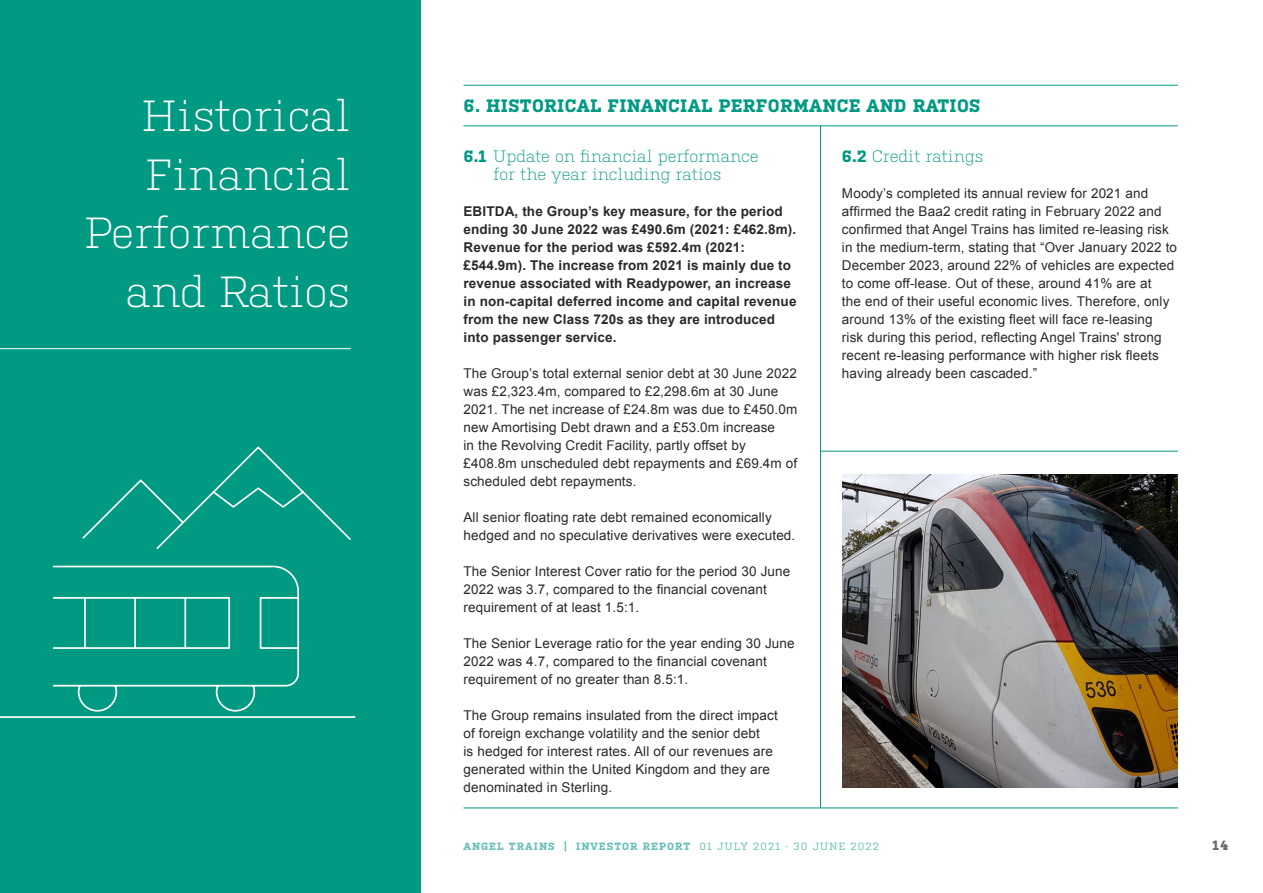
<style>
.page{position:relative;width:1263px;height:893px;background:#fff}
.page>*{position:absolute;margin:0;border:0;box-sizing:border-box;transform-origin:0 0}
.t1{font:300 43.5px/58.5px "Kulturista";color:#fff;text-align:right}
.t2{font:700 18px "Kulturista";letter-spacing:.02em;color:#009982}
.t3{font:300 16.5px/18px "Kulturista";color:#009982;text-align:center}
.t4{font:13.5px/18px "Arial";letter-spacing:.01em;color:#2c2928}
.t5{font:700 13.5px/18px "Arial";letter-spacing:.01em;color:#2c2928}
.t6{font:700 13.5px "Kulturista";color:#656764}
.t7{font:700 10.5px "Kulturista";letter-spacing:.1em;color:#68c0b6}
.s1{font-weight:700}
.s2{font-weight:400}
</style>
<div class="page">
<div style="left:0;top:0;width:421px;height:893px;background:#009982"></div>
<hr style="left:820px;top:126px;width:1px;height:682px;background:#009982">
<hr style="left:464px;top:85px;width:714px;height:1px;background:#009982">
<hr style="left:463px;top:126px;width:715px;height:1px;background:#009982">
<hr style="left:464px;top:808px;width:714px;height:1px;background:#009982">
<hr style="left:821px;top:451px;width:357px;height:1px;background:#009982">
<hr style="left:0;top:348px;width:350px;height:1px;background:#fff">
<img style="left:842px;top:474px;width:336px;height:313px">
<svg style="left:0;top:446px;width:356px;height:272px"></svg>
<h1 class="t1" style="left:84px;top:83px;width:268px">Historical<br>Financial<br>Performance and Ratios</h1>
<h2 class="t2" style="left:463px;top:96px;width:518px">6. HISTORICAL FINANCIAL PERFORMANCE AND RATIOS</h2>
<p class="t3" style="left:463px;top:146px;width:297px"><span class="s1">6.1</span> Update on financial performance for the year including ratios</p>
<p class="t5" style="left:463px;top:203px;width:334px">EBITDA, the Group’s key measure, for the period ending 30 June 2022 was £490.6m (2021: £462.8m).<br>Revenue for the period was £592.4m (2021: £544.9m). The increase from 2021 is mainly due to revenue associated with Readypower, an increase in non-capital deferred income and capital revenue from the new Class 720s as they are introduced into passenger service.</p>
<p class="t4" style="left:463px;top:364px;width:335px">The Group’s total external senior debt at 30 June 2022 was £2,323.4m, compared to £2,298.6m at 30 June 2021. The net increase of £24.8m was due to £450.0m new Amortising Debt drawn and a £53.0m increase<br>in the Revolving Credit Facility, partly offset by £408.8m unscheduled debt repayments and £69.4m of scheduled debt repayments.</p>
<p class="t4" style="left:463px;top:508px;width:333px">All senior floating rate debt remained economically hedged and no speculative derivatives were executed.</p>
<p class="t4" style="left:463px;top:562px;width:328px">The Senior Interest Cover ratio for the period 30 June<br>2022 was 3.7, compared to the financial covenant requirement of at least 1.5:1.</p>
<p class="t4" style="left:463px;top:634px;width:333px">The Senior Leverage ratio for the year ending 30 June<br>2022 was 4.7, compared to the financial covenant requirement of no greater than 8.5:1.</p>
<p class="t4" style="left:463px;top:706px;width:316px">The Group remains insulated from the direct impact of foreign exchange volatility and the senior debt<br>is hedged for interest rates. All of our revenues are generated within the United Kingdom and they are denominated in Sterling.</p>
<p class="t3" style="left:842px;top:146px;width:143px"><span class="s1">6.2</span> Credit ratings</p>
<p class="t4" style="left:842px;top:184px;width:337px">Moody’s completed its annual review for 2021 and affirmed the Baa2 credit rating in February 2022 and confirmed that Angel Trains has limited re-leasing risk in the medium-term, stating that “Over January 2022 to December 2023, around 22% of vehicles are expected to come off-lease. Out of these, around 41% are at<br>the end of their useful economic lives. Therefore, only around 13% of the existing fleet will face re-leasing risk during this period, reflecting Angel Trains' strong recent re-leasing performance with higher risk fleets having already been cascaded.”</p>
<p class="t7" style="left:463px;top:840px;width:417px">ANGEL TRAINS | INVESTOR REPORT <span class="s2">01 JULY 2021 - 30 JUNE 2022</span></p>
<p class="t6" style="left:1212px;top:837px;width:17px">14</p>
</div>
